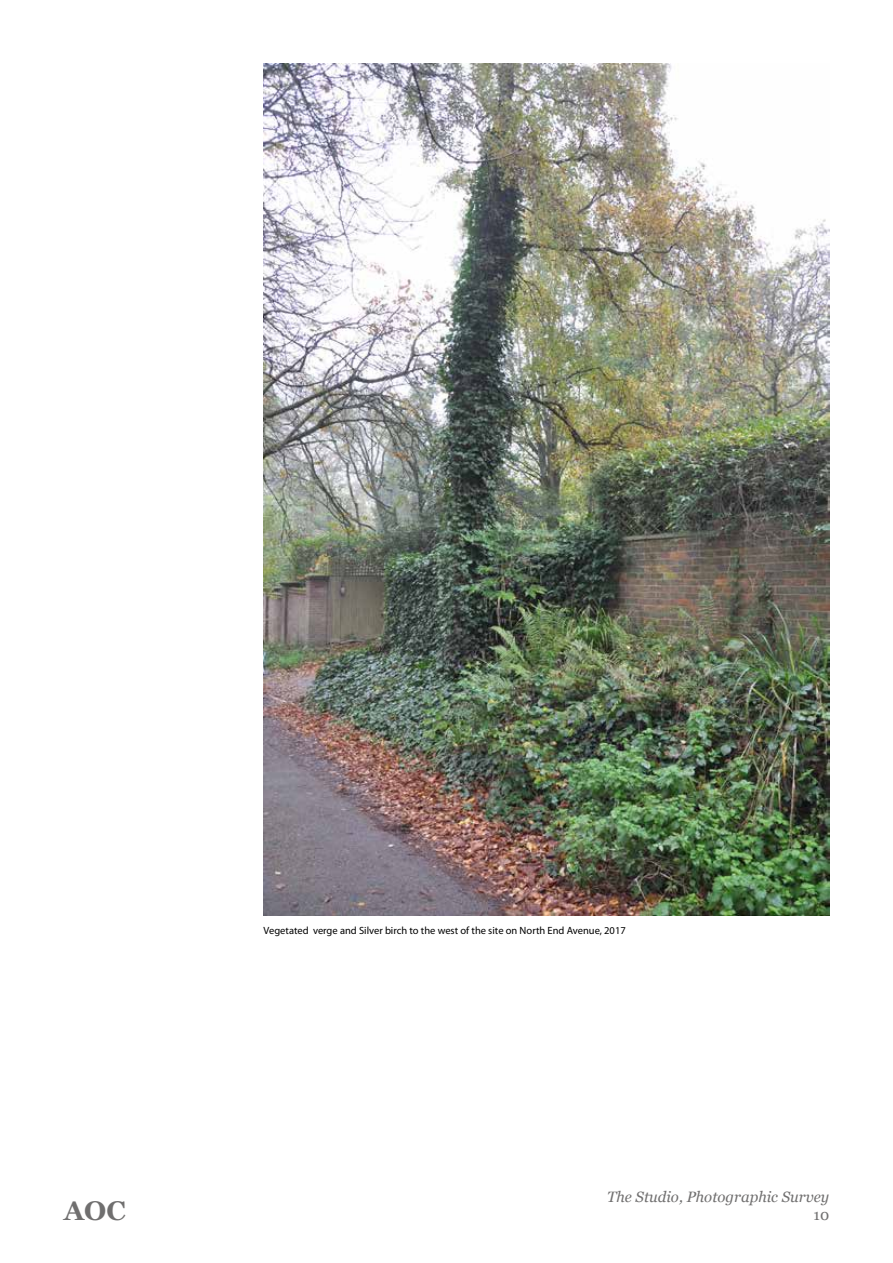
<style>
.page{position:relative;width:893px;height:1263px;background:#fff}
.page>*{position:absolute;margin:0;border:0;box-sizing:border-box;transform-origin:0 0}
.t1{font:700 27px "Georgia";color:#706f6f}
.t2{font:italic 15px "Georgia";color:#706f6f}
.t3{font:15px "Georgia";color:#706f6f}
.t4{font:10.5px "Myriad Pro";color:#000}
</style>
<div class="page">
<img style="left:264px;top:64px;width:565px;height:851px">
<h1 class="t1" style="left:64px;top:1191px;width:63px">AOC</h1>
<p class="t4" style="left:264px;top:924px;width:364px">Vegetated verge and Silver birch to the west of the site on North End Avenue, 2017</p>
<h2 class="t2" style="left:607px;top:1186px;width:223px">The Studio, Photographic Survey</h2>
<h2 class="t3" style="left:813px;top:1204px;width:17px">10</h2>
</div>
